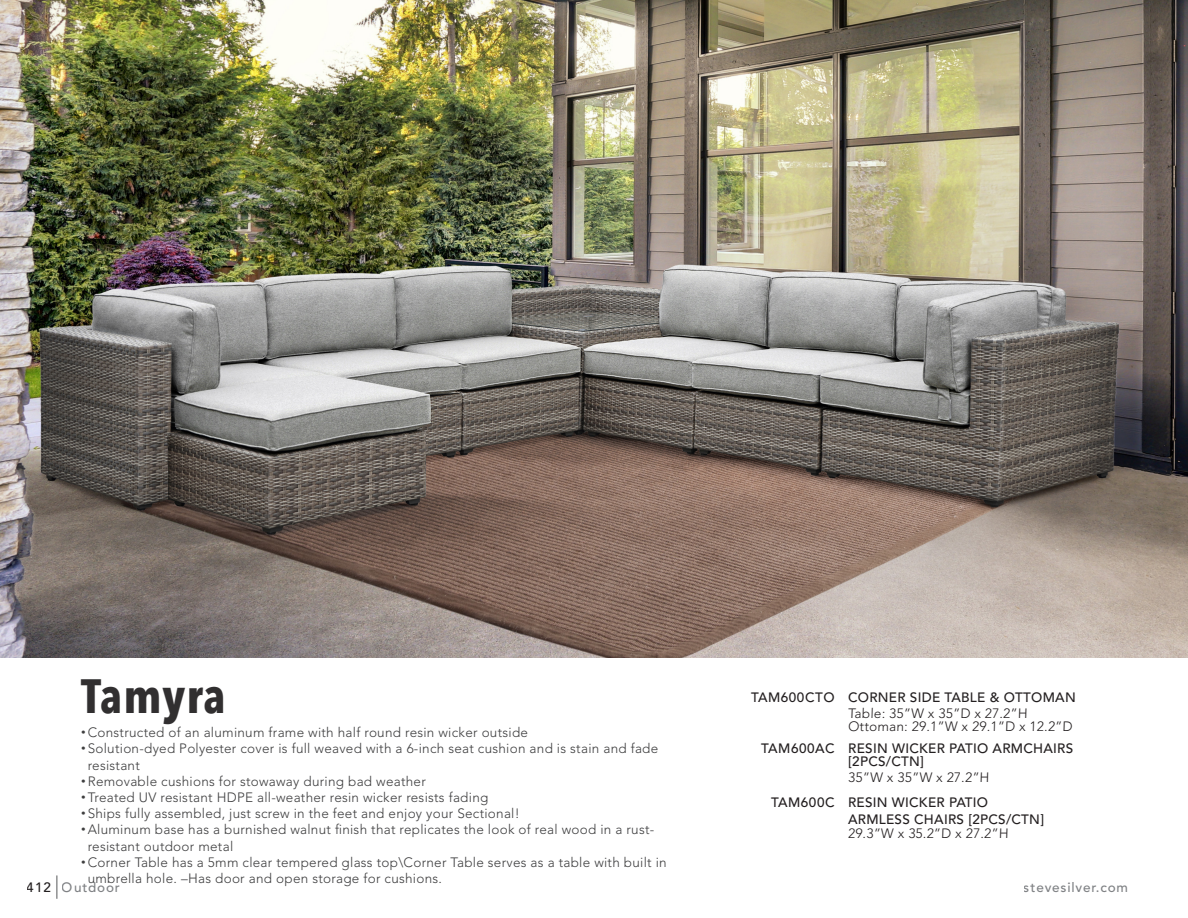
<style>
.page{position:relative;width:1188px;height:918px;background:#fff}
.page>*{position:absolute;margin:0;border:0;box-sizing:border-box;transform-origin:0 0}
.t1{font:700 48px "Avenir Next Condensed";letter-spacing:.02em;color:#312f30}
.t2{font:300 13.5px/16.2px "Avenir LT Std";letter-spacing:.02em;color:#3e3e3f}
.t3{font:500 13.5px/13.2px "Avenir LT Std";letter-spacing:.02em;color:#231f20}
.t4{font:300 13.5px/13.2px "Avenir LT Std";color:#231f20}
.t5{font:500 13.5px "Avenir LT Std";letter-spacing:.06em;color:#808285}
.s1{font-family:"Adobe Caslon Pro";font-weight:400}
</style>
<div class="page">
<svg style="left:57px;top:875px;width:1px;height:24px"></svg>
<img style="left:0;top:0;width:1188px;height:658px">
<h1 class="t1" style="left:81px;top:665px;width:146px">Tamyra</h1>
<p class="t2" style="left:81px;top:725px;width:449px"><span class="s1">•</span> Constructed of an aluminum frame with half round resin wicker outside</p>
<p class="t2" style="left:88px;top:741px;width:572px;text-indent:-7px"><span class="s1">•</span> Solution-dyed Polyester cover is full weaved with a 6-inch seat cushion and is stain and fade resistant</p>
<p class="t2" style="left:81px;top:773px;width:346px"><span class="s1">•</span> Removable cushions for stowaway during bad weather</p>
<p class="t2" style="left:81px;top:789px;width:409px"><span class="s1">•</span> Treated UV resistant HDPE all-weather resin wicker resists fading</p>
<p class="t2" style="left:81px;top:806px;width:440px"><span class="s1">•</span> Ships fully assembled, just screw in the feet and enjoy your Sectional!</p>
<p class="t2" style="left:88px;top:822px;width:568px;text-indent:-7px"><span class="s1">•</span>Aluminum base has a burnished walnut finish that replicates the look of real wood in a rust&shy;resistant outdoor metal</p>
<p class="t2" style="left:88px;top:854px;width:581px;text-indent:-7px"><span class="s1">•</span> Corner Table has a 5mm clear tempered glass top\Corner Table serves as a table with built in umbrella hole. –Has door and open storage for cushions.</p>
<p class="t3" style="left:751px;top:692px;width:326px">TAM600CTO CORNER SIDE TABLE &amp; OTTOMAN</p>
<p class="t4" style="left:848px;top:706px;width:227px">Table: 35”W x 35”D x 27.2”H<br>Ottoman: 29.1”W x 29.1”D x 12.2”D</p>
<p class="t3" style="left:848px;top:742px;width:227px;text-indent:-87px">TAM600AC RESIN WICKER PATIO ARMCHAIRS [2PCS/CTN]</p>
<p class="t4" style="left:848px;top:771px;width:143px">35”W x 35”W x 27.2”H</p>
<p class="t3" style="left:848px;top:795px;width:198px;line-height:16.2px;text-indent:-77px">TAM600C RESIN WICKER PATIO<br>ARMLESS CHAIRS [2PCS/CTN]</p>
<p class="t4" style="left:848px;top:826px;width:163px">29.3”W x 35.2”D x 27.2”H</p>
<p class="t3" style="left:27px;top:881px;width:26px">412</p>
<p class="t5" style="left:1024px;top:880px;width:106px">stevesilver.com</p>
<p class="t5" style="left:62px;top:880px;width:59px">Outdoor</p>
</div>
